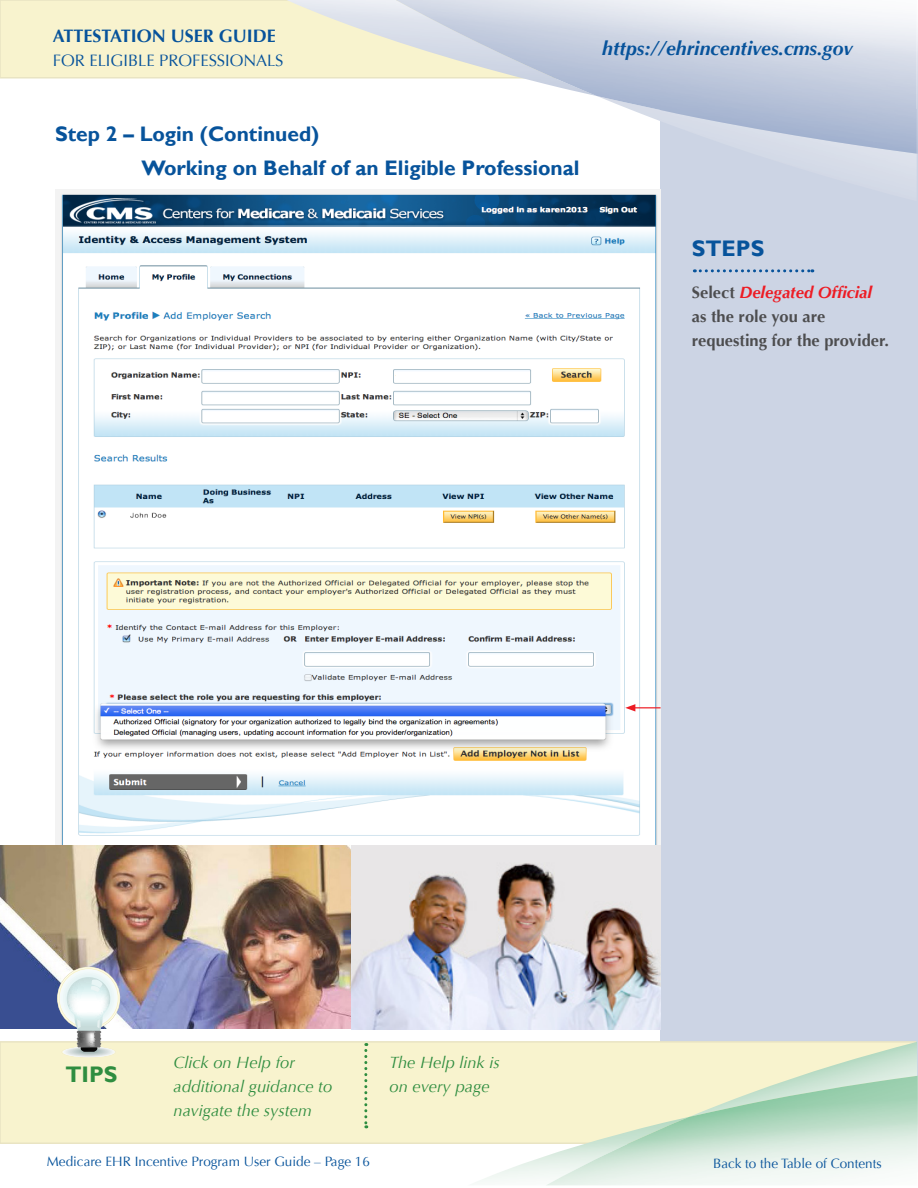
<style>
.page{position:relative;width:918px;height:1188px;background:#fff}
.page>*{position:absolute;margin:0;border:0;box-sizing:border-box;transform-origin:0 0}
.t1{font:700 22.5px "Gill Sans";color:#07539b}
.t2{font:700 22.5px "Gill Sans";color:#2f8d40}
.t3{font:700 21px/34.5px "Gill Sans";color:#07539b}
.t4{font:italic 700 19.5px "Optima";color:#07539b}
.t5{font:700 18px "Optima";color:#07539b}
.t6{font:italic 16.5px/24px "Optima";color:#2f8d40}
.t7{font:700 16.5px/24px "Optima";color:#4d4d4f}
.t8{font:16.5px "Optima";color:#07539b}
.t9{font:13.5px "Optima";color:#07539b}
.s1{font-style:italic;color:#ed1c24}
</style>
<div class="page">
<div style="left:661px;top:110px;width:257px;height:1062px;background:#ccd4e4"></div>
<div style="left:0;top:1041px;width:916px;height:103px;background:#f8f3ce;border:2px solid #e9e4c3"></div>
<div style="left:0;top:0;width:558px;height:79px;background:#f8f3ce;border:2px solid #e9e4c3"></div>
<img style="left:286px;top:0;width:632px;height:154px">
<img style="left:597px;top:154px;width:320px;height:36px">
<img style="left:396px;top:0;width:521px;height:154px">
<img style="left:468px;top:1076px;width:450px;height:106px">
<img style="left:689px;top:1042px;width:228px;height:34px">
<img style="left:546px;top:1076px;width:371px;height:109px">
<img style="left:55px;top:190px;width:606px;height:655px">
<svg style="left:694px;top:269px;width:119px;height:3px"></svg>
<svg style="left:625px;top:704px;width:36px;height:8px"></svg>
<svg style="left:364px;top:1043px;width:3px;height:85px"></svg>
<img style="left:0;top:845px;width:351px;height:184px">
<img style="left:351px;top:845px;width:310px;height:185px">
<svg style="left:58px;top:967px;width:62px;height:62px"></svg>
<svg style="left:59px;top:968px;width:60px;height:60px"></svg>
<svg style="left:60px;top:969px;width:58px;height:58px"></svg>
<div style="left:64px;top:973px;width:50px;height:50px;background:#edf7f7;border-radius:50%"></div>
<div style="left:66px;top:976px;width:45px;height:44px;background:#e8f5f5;border-radius:50%"></div>
<div style="left:67px;top:976px;width:44px;height:44px;background:#e6f5f5;border-radius:50%"></div>
<div style="left:62px;top:1047px;width:54px;height:10px;background:#f4f0d2;border-radius:50%"></div>
<div style="left:62px;top:1047px;width:53px;height:10px;background:#f7f3da;border-radius:50%"></div>
<div style="left:63px;top:1047px;width:52px;height:10px;background:#f6f7eb;border-radius:50%"></div>
<div style="left:63px;top:1047px;width:51px;height:10px;background:#f7fafa;border-radius:50%"></div>
<div style="left:65px;top:1047px;width:47px;height:10px;background:#f0f2f2;border-radius:50%"></div>
<div style="left:67px;top:1048px;width:44px;height:8px;background:#e8eded;border-radius:50%"></div>
<div style="left:68px;top:1048px;width:42px;height:8px;background:#e3e8e8;border-radius:50%"></div>
<div style="left:69px;top:1048px;width:40px;height:8px;background:#dee6e6;border-radius:50%"></div>
<div style="left:70px;top:1048px;width:38px;height:7px;background:#d9e0e0;border-radius:50%"></div>
<div style="left:72px;top:1048px;width:34px;height:7px;background:#d1d9d9;border-radius:50%"></div>
<div style="left:73px;top:1049px;width:31px;height:6px;background:#c5d2d1;border-radius:50%"></div>
<div style="left:77px;top:1049px;width:24px;height:5px;background:#bac7c7;border-radius:50%"></div>
<hr style="left:80px;top:1050px;width:18px;height:3px;background:#adbfbd;border-radius:50%">
<hr style="left:81px;top:1050px;width:16px;height:3px;background:#a8baba;border-radius:50%">
<hr style="left:82px;top:1050px;width:14px;height:3px;background:#a6b8b5;border-radius:50%">
<svg style="left:67px;top:977px;width:43px;height:75px"></svg>
<p class="t5" style="left:53px;top:26px;width:225px">ATTESTATION USER GUIDE</p>
<p class="t8" style="left:53px;top:51px;width:232px">FOR ELIGIBLE PROFESSIONALS</p>
<p class="t3" style="left:141px;top:117px;width:440px;text-indent:-86px">Step 2 – Login (Continued)<br>Working on Behalf of an Eligible Professional</p>
<p class="t4" style="left:602px;top:36px;width:252px">https://ehrincentives.cms.gov</p>
<h3 class="t1" style="left:692px;top:235px;width:74px">STEPS</h3>
<p class="t7" style="left:692px;top:281px;width:199px">Select <span class="s1">Delegated Official </span>as the role you are requesting for the provider.</p>
<h1 class="t2" style="left:65px;top:1060px;width:54px">TIPS</h1>
<p class="t6" style="left:174px;top:1051px;width:160px">Click on Help for additional guidance to navigate the system</p>
<p class="t6" style="left:390px;top:1051px;width:112px">The Help link is on every page</p>
<p class="t9" style="left:47px;top:1154px;width:325px">Medicare EHR Incentive Program User Guide – Page 16</p>
<p class="t9" style="left:713px;top:1155px;width:170px">Back to the Table of Contents</p>
</div>
